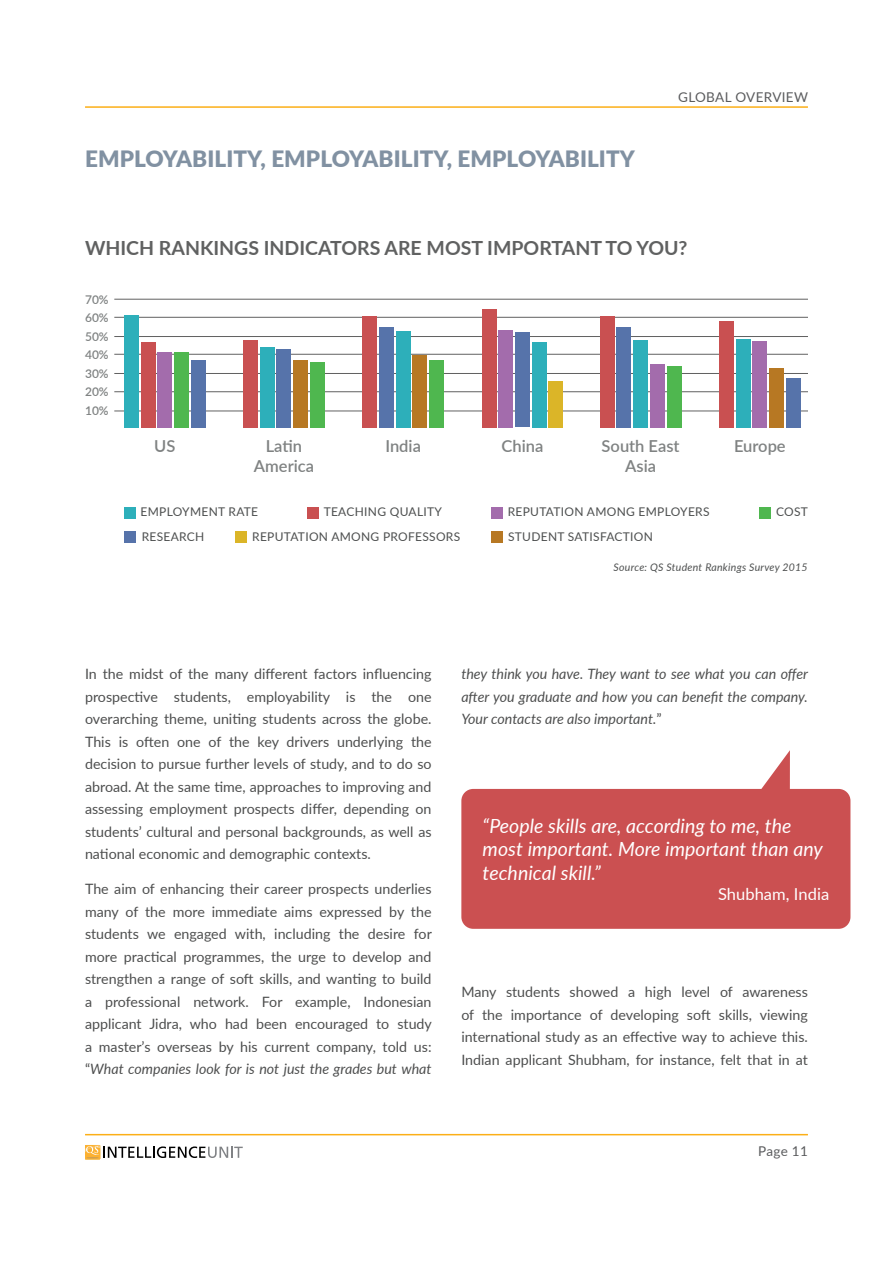
<style>
.page{position:relative;width:893px;height:1263px;background:#fff}
.page>*{position:absolute;margin:0;border:0;box-sizing:border-box;transform-origin:0 0}
.t1{font:900 22.5px "Lato";letter-spacing:.005em;color:#8191a2}
.t2{font:italic 19.5px/23.4px "Lato";letter-spacing:.005em;color:#fff}
.t3{font:700 19.5px "Lato";color:#606161}
.t4{font:600 16.5px/19.8px "Lato";color:#7f8282;text-align:center}
.t5{font:16.5px "Lato";letter-spacing:.005em;color:#fff}
.t6{font:14.25px/22.5px "Lato";color:#4d4e4e;text-align:justify}
.t7{font:italic 14.25px/22.5px "Lato";color:#4d4e4e;text-align:justify}
.t8{font:13.5px "Lato";letter-spacing:.025em;color:#5a5b5d}
.t9{font:12px "Lato";letter-spacing:.025em;color:#4d4f4f}
.t10{font:600 12px "Lato";color:#7f8282}
.t11{font:italic 10.5px "Lato";letter-spacing:.025em;color:#4d4f4f}
.s1{font-style:italic}
.s2{font-style:normal}
</style>
<div class="page">
<hr style="left:85px;top:106px;width:723px;height:2px;background:#fcaf17">
<hr style="left:85px;top:1134px;width:723px;height:1px;background:#fcaf17">
<svg style="left:85px;top:1145px;width:158px;height:14px"></svg>
<hr style="left:114px;top:317px;width:694px;height:1px;background:#616161">
<hr style="left:114px;top:299px;width:694px;height:1px;background:#616161">
<hr style="left:114px;top:336px;width:694px;height:1px;background:#616161">
<hr style="left:114px;top:354px;width:694px;height:1px;background:#616161">
<hr style="left:114px;top:373px;width:694px;height:1px;background:#616161">
<hr style="left:114px;top:391px;width:694px;height:1px;background:#616161">
<hr style="left:114px;top:411px;width:694px;height:1px;background:#616161">
<div style="left:310px;top:362px;width:14px;height:65px;background:#4fb74f"></div>
<div style="left:294px;top:360px;width:14px;height:67px;background:#b77823"></div>
<div style="left:277px;top:349px;width:14px;height:78px;background:#5673aa"></div>
<div style="left:260px;top:347px;width:14px;height:80px;background:#2dafba"></div>
<div style="left:244px;top:340px;width:14px;height:87px;background:#c95051"></div>
<div style="left:191px;top:360px;width:14px;height:67px;background:#5673aa"></div>
<div style="left:174px;top:352px;width:14px;height:75px;background:#4fb74f"></div>
<div style="left:158px;top:352px;width:14px;height:75px;background:#a36cac"></div>
<div style="left:141px;top:342px;width:14px;height:85px;background:#c95051"></div>
<div style="left:124px;top:315px;width:15px;height:112px;background:#2dafba"></div>
<div style="left:482px;top:309px;width:14px;height:118px;background:#c95051"></div>
<div style="left:549px;top:381px;width:14px;height:46px;background:#dbb528"></div>
<div style="left:532px;top:342px;width:14px;height:85px;background:#2dafba"></div>
<div style="left:515px;top:332px;width:14px;height:95px;background:#5673aa"></div>
<div style="left:499px;top:330px;width:14px;height:97px;background:#a36cac"></div>
<div style="left:600px;top:316px;width:14px;height:111px;background:#c95051"></div>
<div style="left:667px;top:366px;width:14px;height:61px;background:#4fb74f"></div>
<div style="left:650px;top:364px;width:14px;height:63px;background:#a36cac"></div>
<div style="left:634px;top:340px;width:14px;height:87px;background:#2dafba"></div>
<div style="left:617px;top:327px;width:14px;height:100px;background:#5673aa"></div>
<div style="left:736px;top:339px;width:14px;height:88px;background:#2dafba"></div>
<div style="left:786px;top:378px;width:14px;height:49px;background:#5673aa"></div>
<div style="left:753px;top:341px;width:14px;height:86px;background:#a36cac"></div>
<div style="left:769px;top:368px;width:14px;height:59px;background:#b77823"></div>
<div style="left:719px;top:321px;width:14px;height:106px;background:#c95051"></div>
<div style="left:430px;top:360px;width:14px;height:67px;background:#4fb74f"></div>
<div style="left:413px;top:355px;width:14px;height:72px;background:#b77823"></div>
<div style="left:396px;top:330px;width:14px;height:97px;background:#2dafba"></div>
<div style="left:379px;top:327px;width:15px;height:100px;background:#5673aa"></div>
<div style="left:363px;top:316px;width:14px;height:111px;background:#c95051"></div>
<div style="left:124px;top:507px;width:12px;height:11px;background:#2dafba"></div>
<div style="left:307px;top:507px;width:12px;height:11px;background:#c95051"></div>
<div style="left:491px;top:507px;width:11px;height:11px;background:#a36cac"></div>
<div style="left:759px;top:507px;width:11px;height:11px;background:#4fb74f"></div>
<div style="left:124px;top:531px;width:12px;height:12px;background:#5673aa"></div>
<div style="left:235px;top:531px;width:12px;height:12px;background:#dbb528"></div>
<div style="left:491px;top:531px;width:11px;height:12px;background:#b77823"></div>
<svg style="left:461px;top:750px;width:389px;height:179px;fill:#cb5051"></svg>
<h1 class="t1" style="left:85px;top:142px;width:551px">EMPLOYABILITY, EMPLOYABILITY, EMPLOYABILITY</h1>
<p class="t8" style="left:678px;top:87px;width:131px">GLOBAL OVERVIEW</p>
<h2 class="t3" style="left:85px;top:233px;width:604px">WHICH RANKINGS INDICATORS ARE MOST IMPORTANT TO YOU?</h2>
<p class="t10" style="left:85px;top:290px;width:25px">70%</p>
<p class="t10" style="left:85px;top:309px;width:25px">60%</p>
<p class="t10" style="left:85px;top:328px;width:25px">50%</p>
<p class="t10" style="left:85px;top:346px;width:25px">40%</p>
<p class="t10" style="left:85px;top:365px;width:25px">30%</p>
<p class="t10" style="left:85px;top:383px;width:25px">20%</p>
<p class="t10" style="left:85px;top:402px;width:25px">10%</p>
<p class="t4" style="left:154px;top:436px;width:23px">US</p>
<p class="t4" style="left:501px;top:436px;width:43px">China</p>
<p class="t4" style="left:602px;top:436px;width:79px">South East<br>Asia</p>
<p class="t4" style="left:385px;top:436px;width:37px">India</p>
<p class="t4" style="left:734px;top:436px;width:53px">Europe</p>
<p class="t4" style="left:254px;top:436px;width:62px">Latin<br>America</p>
<p class="t9" style="left:141px;top:503px;width:119px">EMPLOYMENT RATE</p>
<p class="t9" style="left:324px;top:503px;width:120px">TEACHING QUALITY</p>
<p class="t9" style="left:508px;top:503px;width:203px">REPUTATION AMONG EMPLOYERS</p>
<p class="t9" style="left:776px;top:503px;width:33px">COST</p>
<p class="t9" style="left:142px;top:528px;width:64px">RESEARCH</p>
<p class="t9" style="left:252px;top:528px;width:210px">REPUTATION AMONG PROFESSORS</p>
<p class="t9" style="left:508px;top:528px;width:146px">STUDENT SATISFACTION</p>
<p class="t11" style="left:614px;top:560px;width:195px">Source: QS Student Rankings Survey 2015</p>
<p class="t6" style="left:85px;top:662px;width:348px">In the midst of the many different factors influencing prospective students, employability is the one overarching theme, uniting students across the globe.<br>This is often one of the key drivers underlying the decision to pursue further levels of study, and to do so abroad. At the same time, approaches to improving and assessing employment prospects differ, depending on students’ cultural and personal backgrounds, as well as national economic and demographic contexts.</p>
<p class="t6" style="left:85px;top:877px;width:348px">The aim of enhancing their career prospects underlies many of the more immediate aims expressed by the students we engaged with, including the desire for more practical programmes, the urge to develop and strengthen a range of soft skills, and wanting to build a professional network. For example, Indonesian applicant Jidra, who had been encouraged to study a master’s overseas by his current company, told us: “<span class="s1">What companies look for is not just the grades but what</span></p>
<p class="t7" style="left:461px;top:662px;width:348px">they think you have. They want to see what you can offer after you graduate and how you can benefit the company.<br>Your contacts are also important.<span class="s2">”</span></p>
<h2 class="t2" style="left:483px;top:813px;width:342px">“People skills are, according to me, the most important. More important than any technical skill.”</h2>
<p class="t5" style="left:718px;top:882px;width:113px">Shubham, India</p>
<p class="t6" style="left:461px;top:980px;width:348px">Many students showed a high level of awareness of the importance of developing soft skills, viewing international study as an effective way to achieve this.<br>Indian applicant Shubham, for instance, felt that in at</p>
<p class="t8" style="left:758px;top:1141px;width:51px">Page 11</p>
</div>
